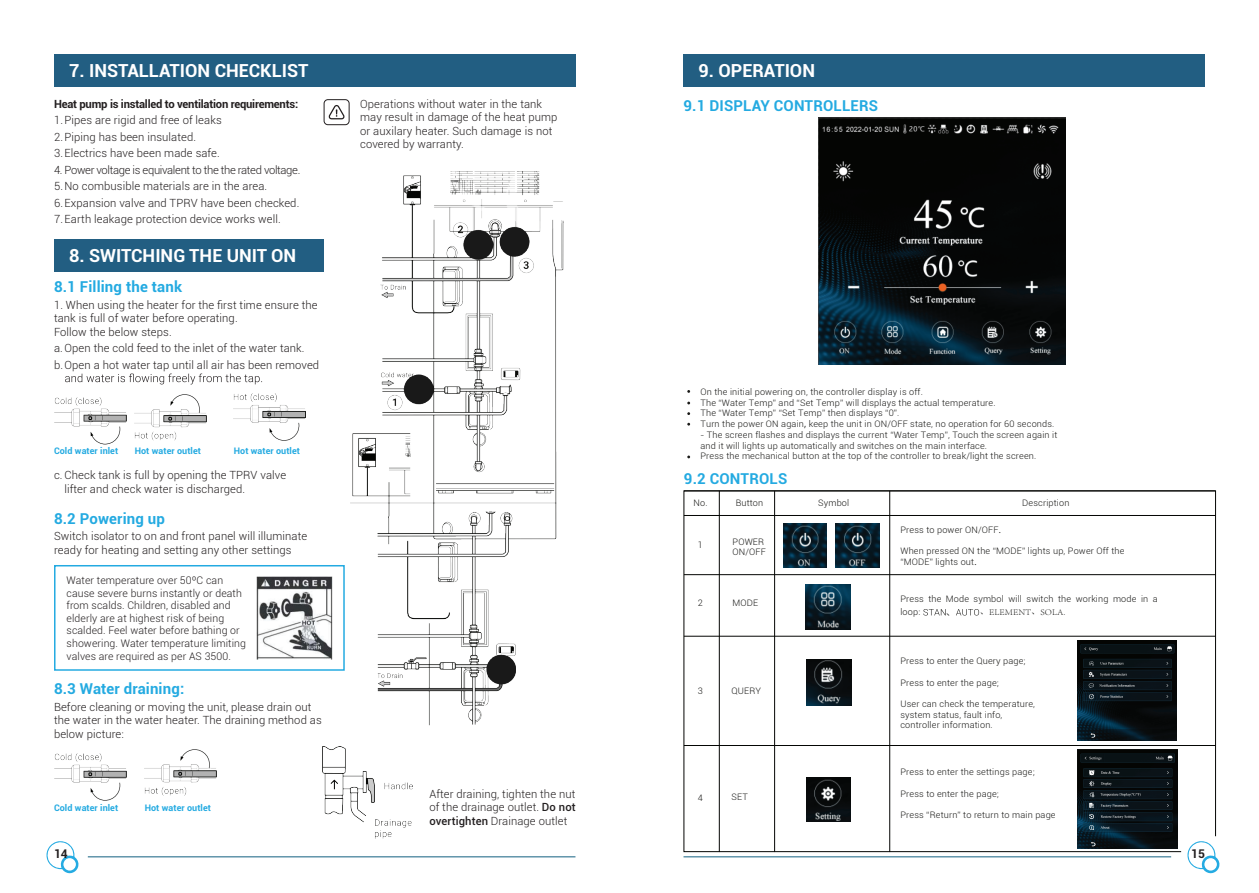
<style>
.page{position:relative;width:1259px;height:893px;background:#fff}
.page>*{position:absolute;margin:0;border:0;box-sizing:border-box;transform-origin:0 0}
.t1{font:700 18px "Roboto";color:#fff}
.t2{font:700 15px "Roboto";letter-spacing:.01em;color:#24aae1}
.t3{font:700 12px "Roboto";color:#231f20}
.t4{font:300 11.25px/13.5px "Roboto";letter-spacing:.01em;color:#231f20}
.t5{font:700 11.25px "Roboto";letter-spacing:-.02em;color:#231f20}
.t6{font:300 10.5px/12.6px "Roboto";letter-spacing:.01em;color:#231f20}
.t7{font:300 9px/10.6px "Roboto";letter-spacing:.02em;color:#1a1a18}
.t8{font:700 9px "Roboto";letter-spacing:.01em;color:#24aae1}
.t9{font:300 9px "Adobe Song Std";letter-spacing:.02em;color:#1a1a18}
.t10{font:9px "Koz Go Pr 6 N";color:#1a1a18}
.s1{font-weight:500}
.s2{font-family:"Koz Go Pr 6 N";font-weight:400}
.s3{font-family:"Roboto"}
</style>
<div class="page">
<hr style="left:88px;top:856px;width:487px;height:1px;background:#126081">
<hr style="left:683px;top:856px;width:488px;height:1px;background:#126081">
<svg style="left:46px;top:841px;width:33px;height:33px"></svg>
<svg style="left:1187px;top:852px;width:33px;height:22px"></svg>
<div style="left:54px;top:565px;width:291px;height:106px;border:2px solid #24aae1"></div>
<div style="left:54px;top:54px;width:521px;height:33px;background:#225e82"></div>
<div style="left:683px;top:54px;width:522px;height:33px;background:#225e82"></div>
<div style="left:54px;top:239px;width:270px;height:33px;background:#225e82"></div>
<svg style="left:328px;top:105px;width:17px;height:14px"></svg>
<div style="left:324px;top:99px;width:25px;height:26px;border:1px solid #231f20;border-radius:4px"></div>
<svg style="left:65px;top:374px;width:197px;height:10px"></svg>
<img style="left:54px;top:398px;width:72px;height:46px">
<img style="left:135px;top:394px;width:72px;height:46px">
<img style="left:145px;top:749px;width:72px;height:47px">
<img style="left:54px;top:753px;width:72px;height:48px">
<img style="left:256px;top:576px;width:76px;height:84px">
<img style="left:322px;top:746px;width:91px;height:93px">
<img style="left:234px;top:393px;width:72px;height:48px">
<div style="left:234px;top:438px;width:40px;height:6px;background:#fff"></div>
<img style="left:350px;top:171px;width:214px;height:555px">
<div style="left:516px;top:601px;width:54px;height:130px;background:#fff"></div>
<svg style="left:683px;top:490px;width:533px;height:362px"></svg>
<hr style="left:684px;top:490px;width:531px;height:1px;background:#040503">
<hr style="left:684px;top:515px;width:531px;height:1px;background:#040503">
<hr style="left:684px;top:574px;width:531px;height:1px;background:#040503">
<hr style="left:684px;top:636px;width:531px;height:1px;background:#040503">
<hr style="left:684px;top:745px;width:531px;height:1px;background:#040503">
<hr style="left:719px;top:491px;width:1px;height:361px;background:#040503">
<hr style="left:774px;top:491px;width:1px;height:361px;background:#040503">
<hr style="left:889px;top:491px;width:1px;height:361px;background:#040503">
<img style="left:818px;top:118px;width:247px;height:247px">
<img style="left:783px;top:524px;width:44px;height:43px">
<img style="left:835px;top:523px;width:44px;height:44px">
<img style="left:805px;top:584px;width:46px;height:46px">
<img style="left:806px;top:660px;width:45px;height:45px">
<img style="left:1077px;top:640px;width:99px;height:100px">
<img style="left:1077px;top:749px;width:100px;height:100px">
<img style="left:806px;top:777px;width:44px;height:44px">
<h1 class="t1" style="left:69px;top:58px;width:241px">7. INSTALLATION CHECKLIST</h1>
<h1 class="t1" style="left:698px;top:58px;width:118px">9. OPERATION</h1>
<p class="t5" style="left:54px;top:96px;width:246px">Heat pump is installed to ventilation requirements:</p>
<p class="t4" style="left:54px;top:112px;width:169px;line-height:16.5px">1.Pipes are rigid and free of leaks<br>2.Piping has been insulated.<br>3.Electrics have been made safe.</p>
<p class="t4" style="left:54px;top:161px;width:248px;line-height:16.5px">4. Power voltage is equivalent to the the rated voltage.<br>5.No combusible materials are in the area.<br>6.Expansion valve and TPRV have been checked.<br>7.Earth leakage protection device works well.</p>
<h1 class="t1" style="left:69px;top:243px;width:229px">8. SWITCHING THE UNIT ON</h1>
<h2 class="t2" style="left:54px;top:276px;width:130px">8.1 Filling the tank</h2>
<p class="t4" style="left:54px;top:297px;width:265px">1. When using the heater for the first time ensure the tank is full of water before operating.<br>Follow the below steps.</p>
<p class="t4" style="left:54px;top:339px;width:267px;line-height:16.5px">a.Open the cold feed to the inlet of the water tank. b.Open a hot water tap until all air has been removed</p>
<p class="t8" style="left:54px;top:445px;width:66px">Cold water inlet</p>
<p class="t8" style="left:135px;top:445px;width:68px">Hot water outlet</p>
<p class="t8" style="left:234px;top:445px;width:68px">Hot water outlet</p>
<p class="t4" style="left:64px;top:468px;width:223px;text-indent:-10px">c. Check tank is full by opening the TPRV valve lifter and check water is discharged.</p>
<h2 class="t2" style="left:54px;top:508px;width:112px">8.2 Powering up</h2>
<p class="t4" style="left:54px;top:529px;width:255px">Switch isolator to on and front panel will illuminate ready for heating and setting any other settings</p>
<p class="t6" style="left:67px;top:574px;width:181px">Water temperature over 50ºC can cause severe burns instantly or death from scalds. Children, disabled and elderly are at highest risk of being scalded. Feel water before bathing or showering. Water temperature limiting valves are required as per AS 3500.</p>
<h2 class="t2" style="left:54px;top:678px;width:132px">8.3 Water draining:</h2>
<p class="t4" style="left:54px;top:699px;width:269px">Before cleaning or moving the unit, please drain out the water in the water heater. The draining method as below picture:</p>
<p class="t8" style="left:54px;top:801px;width:66px">Cold water inlet</p>
<p class="t8" style="left:145px;top:801px;width:68px">Hot water outlet</p>
<p class="t4" style="left:360px;top:97px;width:199px">Operations without water in the tank may result in damage of the heat pump or auxilary heater. Such damage is not covered by warranty.</p>
<p class="t4" style="left:429px;top:787px;width:148px;text-align:justify">After draining, tighten the nut of the drainage outlet. <span class="s1">Do not overtighten</span> Drainage outlet</p>
<h2 class="t2" style="left:683px;top:95px;width:196px">9.1 DISPLAY CONTROLLERS</h2>
<p class="t7" style="left:700px;top:386px;width:355px">On the initial powering on, the controller display is off.<br>The “Water Temp” and “Set Temp” will displays the actual temperature.<br>The “Water Temp” “Set Temp” then displays “0”.<br>Turn the power ON again<span class="s2">,</span> keep the unit in ON/OFF state, no operation for 60 seconds.</p>
<p class="t7" style="left:700px;top:429px;width:358px">- The screen flashes and displays the current “Water Temp”, Touch the screen again it and it will lights up automatically and switches on the main interface.<br>Press the mechanical button at the top of the controller to break/light the screen.</p>
<p class="t7" style="left:693px;top:497px;width:16px">No.</p>
<p class="t7" style="left:735px;top:497px;width:29px">Button</p>
<p class="t7" style="left:818px;top:497px;width:33px">Symbol</p>
<p class="t7" style="left:1022px;top:497px;width:49px">Description</p>
<p class="t7" style="left:698px;top:540px;width:7px">1</p>
<p class="t7" style="left:732px;top:536px;width:35px">POWER<br>ON/OFF</p>
<h2 class="t2" style="left:684px;top:468px;width:105px">9.2 CONTROLS</h2>
<p class="t7" style="left:900px;top:524px;width:102px">Press to power ON/OFF<span class="s2">.</span></p>
<p class="t7" style="left:900px;top:545px;width:226px">When pressed ON the “MODE” lights up, Power Off the “MODE” lights out<span class="s2">.</span></p>
<p class="t7" style="left:698px;top:597px;width:7px">2</p>
<p class="t7" style="left:732px;top:597px;width:27px">MODE</p>
<p class="t7" style="left:900px;top:592px;width:259px;line-height:13.4px">Press the Mode symbol will switch the working mode in a loop:</p>
<p class="t10" style="left:946px;top:607px;width:11px">、</p>
<p class="t9" style="left:980px;top:607px;width:87px">、ELEMENT、SOLA<span class="s3">.</span></p>
<p class="t7" style="left:697px;top:685px;width:7px">3</p>
<p class="t7" style="left:731px;top:685px;width:31px">QUERY</p>
<p class="t7" style="left:698px;top:792px;width:7px">4</p>
<p class="t7" style="left:731px;top:791px;width:18px">SET</p>
<p class="t7" style="left:900px;top:655px;width:127px">Press to enter the Query page;</p>
<p class="t7" style="left:900px;top:677px;width:100px">Press to enter the page;</p>
<p class="t7" style="left:900px;top:698px;width:136px">User can check the temperature, system status, fault info, controller information.</p>
<p class="t7" style="left:900px;top:766px;width:136px">Press to enter the settings page;</p>
<p class="t7" style="left:900px;top:788px;width:100px">Press to enter the page;</p>
<p class="t7" style="left:900px;top:809px;width:157px">Press “Return” to return to main page</p>
<p class="t3" style="left:54px;top:845px;width:15px">14</p>
<p class="t3" style="left:1191px;top:845px;width:15px">15</p>
</div>
